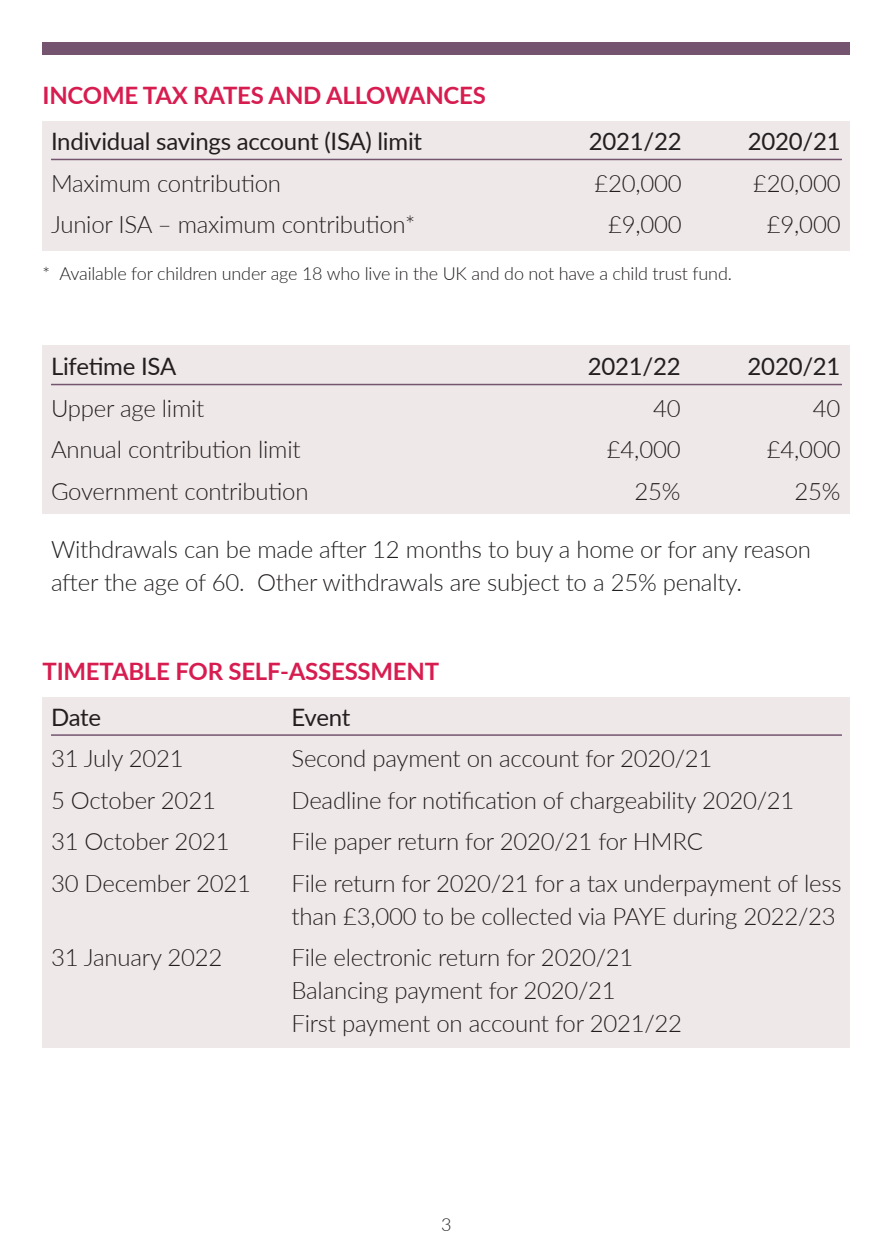
<style>
.page{position:relative;width:893px;height:1259px;background:#fff}
.page>*{position:absolute;margin:0;border:0;box-sizing:border-box;transform-origin:0 0}
.t1{font:300 24px/33px "Lato";letter-spacing:-.01em;color:#231f20}
.t2{font:24px "Lato";letter-spacing:-.01em;color:#231f20}
.t3{font:700 24px "Lato";letter-spacing:-.01em;color:#d71d50}
.t4{font:300 18px "Lato";letter-spacing:-.01em;color:#231f20}
</style>
<div class="page">
<div style="left:43px;top:43px;width:807px;height:12px;background:#74546f"></div>
<div style="left:43px;top:122px;width:807px;height:129px;background:#efe8e9"></div>
<div style="left:43px;top:345px;width:807px;height:169px;background:#efe8e9"></div>
<hr style="left:51px;top:384px;width:791px;height:1px;background:#74546f">
<hr style="left:51px;top:159px;width:791px;height:1px;background:#74546f">
<div style="left:43px;top:697px;width:807px;height:351px;background:#efe8e9"></div>
<hr style="left:51px;top:734px;width:791px;height:2px;background:#74546f">
<p class="t3" style="left:43px;top:78px;width:445px">INCOME TAX RATES AND ALLOWANCES</p>
<p class="t2" style="left:51px;top:124px;width:373px">Individual savings account (ISA) limit</p>
<p class="t2" style="left:589px;top:124px;width:94px">2021/22</p>
<p class="t2" style="left:748px;top:124px;width:94px">2020/21</p>
<p class="t1" style="left:51px;top:166px;width:232px">Maximum contribution</p>
<p class="t1" style="left:594px;top:166px;width:89px">£20,000</p>
<p class="t1" style="left:753px;top:166px;width:89px">£20,000</p>
<p class="t1" style="left:51px;top:207px;width:366px">Junior ISA – maximum contribution*</p>
<p class="t1" style="left:608px;top:207px;width:75px">£9,000</p>
<p class="t1" style="left:767px;top:207px;width:75px">£9,000</p>
<p class="t4" style="left:43px;top:261px;width:691px">* Available for children under age 18 who live in the UK and do not have a child trust fund.</p>
<p class="t2" style="left:51px;top:349px;width:127px">Lifetime ISA</p>
<p class="t2" style="left:588px;top:349px;width:94px">2021/22</p>
<p class="t2" style="left:748px;top:349px;width:94px">2020/21</p>
<p class="t1" style="left:51px;top:391px;width:155px">Upper age limit</p>
<p class="t1" style="left:653px;top:391px;width:29px">40</p>
<p class="t1" style="left:813px;top:391px;width:29px">40</p>
<p class="t1" style="left:51px;top:432px;width:251px">Annual contribution limit</p>
<p class="t1" style="left:607px;top:432px;width:75px">£4,000</p>
<p class="t1" style="left:767px;top:432px;width:75px">£4,000</p>
<p class="t1" style="left:51px;top:474px;width:259px">Government contribution</p>
<p class="t1" style="left:634px;top:474px;width:48px">25%</p>
<p class="t1" style="left:794px;top:474px;width:48px">25%</p>
<p class="t1" style="left:51px;top:532px;width:761px">Withdrawals can be made after 12 months to buy a home or for any reason after the age of 60. Other withdrawals are subject to a 25% penalty.</p>
<p class="t3" style="left:43px;top:653px;width:398px">TIMETABLE FOR SELF-ASSESSMENT</p>
<p class="t2" style="left:51px;top:700px;width:52px">Date</p>
<p class="t2" style="left:292px;top:700px;width:60px">Event</p>
<p class="t1" style="left:51px;top:741px;width:134px">31 July 2021</p>
<p class="t1" style="left:292px;top:741px;width:422px">Second payment on account for 2020/21</p>
<p class="t1" style="left:51px;top:783px;width:166px">5 October 2021</p>
<p class="t1" style="left:292px;top:783px;width:504px">Deadline for notification of chargeability 2020/21</p>
<p class="t1" style="left:51px;top:824px;width:180px">31 October 2021</p>
<p class="t1" style="left:292px;top:824px;width:413px">File paper return for 2020/21 for HMRC</p>
<p class="t1" style="left:51px;top:866px;width:202px">30 December 2021</p>
<p class="t1" style="left:292px;top:866px;width:551px">File return for 2020/21 for a tax underpayment of less than £3,000 to be collected via PAYE during 2022/23</p>
<p class="t1" style="left:51px;top:940px;width:173px">31 January 2022</p>
<p class="t1" style="left:292px;top:940px;width:343px">File electronic return for 2020/21</p>
<p class="t1" style="left:292px;top:973px;width:326px">Balancing payment for 2020/21</p>
<p class="t1" style="left:292px;top:1006px;width:392px">First payment on account for 2021/22</p>
<p class="t4" style="left:441px;top:1212px;width:12px">3</p>
</div>
